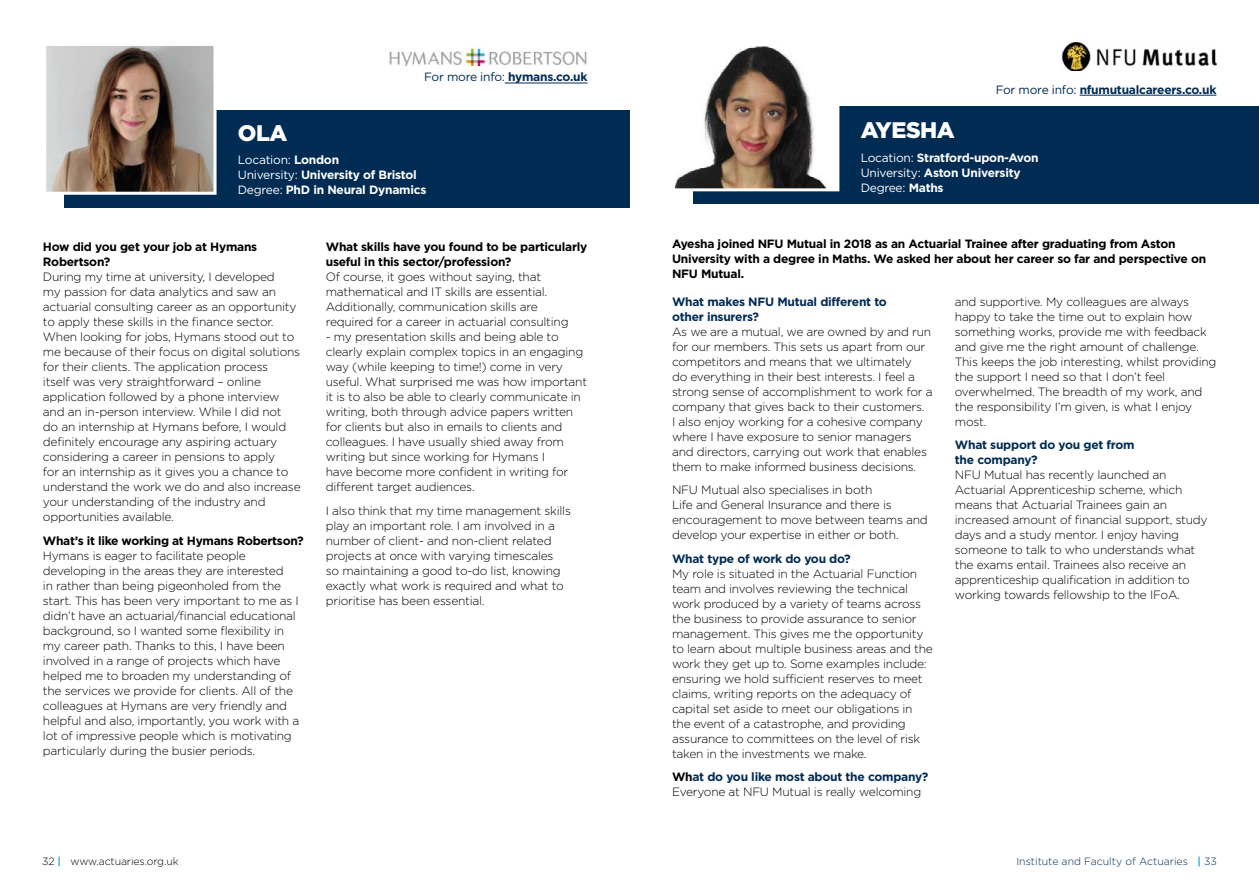
<style>
.page{position:relative;width:1259px;height:893px;background:#fff}
.page>*{position:absolute;margin:0;border:0;box-sizing:border-box;transform-origin:0 0}
.t1{font:900 22.5px "Gotham";letter-spacing:-.02em;color:#fff}
.t2{font:300 12px/15px "Gotham";letter-spacing:-.02em;color:#000}
.t3{font:700 12px/15px "Gotham";letter-spacing:-.02em;color:#000}
.t4{font:700 12px/15px "Gotham";letter-spacing:-.02em;color:#fff}
.t5{font:700 12px/15px "Gotham";letter-spacing:-.02em;color:#002b53}
.t6{font:12px "Gotham";letter-spacing:-.02em;color:#002b53}
.t7{font:300 10.5px "Gotham";color:#002b53}
.t8{font:300 10.5px "Gotham";letter-spacing:-.01em;color:#000}
.s1{font-weight:700}
.s2{font-weight:400}
.s3{font-weight:700;color:#002b53}
.s4{font-weight:500;color:#0098c3}
</style>
<div class="page">
<div style="left:64px;top:110px;width:565px;height:97px;background:#002b53"></div>
<img style="left:47px;top:47px;width:165px;height:144px">
<div style="left:43px;top:43px;width:173px;height:152px;border:3px solid #fff"></div>
<img style="left:389px;top:47px;width:198px;height:19px">
<hr style="left:505px;top:83px;width:82px;height:1px;background:#002b53">
<div style="left:693px;top:107px;width:566px;height:97px;background:#002b53"></div>
<img style="left:676px;top:47px;width:159px;height:140px">
<div style="left:672px;top:43px;width:167px;height:148px;border:3px solid #fff"></div>
<img style="left:1061px;top:43px;width:155px;height:27px">
<hr style="left:1079px;top:95px;width:137px;height:1px;background:#002b53">
<p class="t6" style="left:424px;top:71px;width:165px">For more info: <span class="s1">hymans.co.uk</span></p>
<h1 class="t1" style="left:238px;top:120px;width:51px">OLA</h1>
<p class="t4" style="left:238px;top:152px;width:190px"><span class="s2">Location:</span> London<br><span class="s2">University:</span> University of Bristol<br><span class="s2">Degree:</span> PhD in Neural Dynamics</p>
<p class="t3" style="left:43px;top:239px;width:216px">How did you get your job at Hymans<br>Robertson?</p>
<p class="t2" style="left:43px;top:269px;width:259px">During my time at university, I developed<br>my passion for data analytics and saw an actuarial consulting career as an opportunity to apply these skills in the finance sector.<br>When looking for jobs, Hymans stood out to me because of their focus on digital solutions for their clients. The application process<br>itself was very straightforward – online application followed by a phone interview and an in-person interview. While I did not<br>do an internship at Hymans before, I would definitely encourage any aspiring actuary considering a career in pensions to apply<br>for an internship as it gives you a chance to understand the work we do and also increase your understanding of the industry and opportunities available.</p>
<p class="t3" style="left:43px;top:533px;width:262px">What’s it like working at Hymans Robertson?</p>
<p class="t2" style="left:43px;top:548px;width:258px">Hymans is eager to facilitate people developing in the areas they are interested<br>in rather than being pigeonholed from the start. This has been very important to me as I didn’t have an actuarial/financial educational background, so I wanted some flexibility in my career path. Thanks to this, I have been involved in a range of projects which have helped me to broaden my understanding of the services we provide for clients. All of the colleagues at Hymans are very friendly and helpful and also, importantly, you work with a lot of impressive people which is motivating particularly during the busier periods.</p>
<p class="t3" style="left:326px;top:239px;width:263px">What skills have you found to be particularly useful in this sector/profession?</p>
<p class="t2" style="left:326px;top:269px;width:244px">Of course, it goes without saying, that mathematical and IT skills are essential.<br>Additionally, communication skills are required for a career in actuarial consulting</p>
<p class="t2" style="left:326px;top:329px;width:263px">- my presentation skills and being able to clearly explain complex topics in an engaging way (while keeping to time!) come in very useful. What surprised me was how important it is to also be able to clearly communicate in writing, both through advice papers written for clients but also in emails to clients and colleagues. I have usually shied away from writing but since working for Hymans I<br>have become more confident in writing for different target audiences.</p>
<p class="t2" style="left:326px;top:503px;width:247px">I also think that my time management skills play an important role. I am involved in a number of client- and non-client related projects at once with varying timescales<br>so maintaining a good to-do list, knowing exactly what work is required and what to prioritise has been essential.</p>
<p class="t5" style="left:995px;top:82px;width:222px"><span class="s2">For more info:</span> nfumutualcareers.co.uk</p>
<h1 class="t1" style="left:860px;top:117px;width:96px">AYESHA</h1>
<p class="t4" style="left:860px;top:150px;width:179px"><span class="s2">Location:</span> Stratford-upon-Avon<br><span class="s2">University:</span> Aston University<br><span class="s2">Degree:</span> Maths</p>
<p class="t3" style="left:672px;top:236px;width:536px">Ayesha joined NFU Mutual in 2018 as an Actuarial Trainee after graduating from Aston<br>University with a degree in Maths. We asked her about her career so far and perspective on<br>NFU Mutual.</p>
<p class="t5" style="left:672px;top:294px;width:216px">What makes NFU Mutual different to other insurers?</p>
<p class="t2" style="left:672px;top:324px;width:262px">As we are a mutual, we are owned by and run for our members. This sets us apart from our competitors and means that we ultimately<br>do everything in their best interests. I feel a strong sense of accomplishment to work for a company that gives back to their customers.<br>I also enjoy working for a cohesive company where I have exposure to senior managers and directors, carrying out work that enables them to make informed business decisions.</p>
<p class="t2" style="left:672px;top:482px;width:257px">NFU Mutual also specialises in both<br>Life and General Insurance and there is encouragement to move between teams and develop your expertise in either or both.</p>
<p class="t5" style="left:672px;top:551px;width:180px">What type of work do you do?</p>
<p class="t2" style="left:672px;top:566px;width:262px">My role is situated in the Actuarial Function team and involves reviewing the technical work produced by a variety of teams across the business to provide assurance to senior management. This gives me the opportunity to learn about multiple business areas and the work they get up to. Some examples include: ensuring we hold sufficient reserves to meet claims, writing reports on the adequacy of capital set aside to meet our obligations in the event of a catastrophe, and providing assurance to committees on the level of risk taken in the investments we make.</p>
<p class="t2" style="left:672px;top:769px;width:258px"><span class="s1">Wh</span><span class="s3">at do you like most about the company?<br></span>Everyone at NFU Mutual is really welcoming</p>
<p class="t2" style="left:955px;top:294px;width:263px">and supportive. My colleagues are always happy to take the time out to explain how something works, provide me with feedback and give me the right amount of challenge.<br>This keeps the job interesting, whilst providing the support I need so that I don’t feel overwhelmed. The breadth of my work, and the responsibility I’m given, is what I enjoy most.</p>
<p class="t5" style="left:955px;top:437px;width:181px">What support do you get from the company?</p>
<p class="t2" style="left:955px;top:467px;width:254px">NFU Mutual has recently launched an Actuarial Apprenticeship scheme, which means that Actuarial Trainees gain an increased amount of financial support, study days and a study mentor. I enjoy having someone to talk to who understands what the exams entail. Trainees also receive an apprenticeship qualification in addition to working towards fellowship to the IFoA.</p>
<p class="t8" style="left:42px;top:855px;width:138px">32 <span class="s4">|</span> www.actuaries.org.uk</p>
<p class="t7" style="left:1016px;top:855px;width:202px">Institute and Faculty of Actuaries <span class="s4">|</span> 33</p>
</div>
